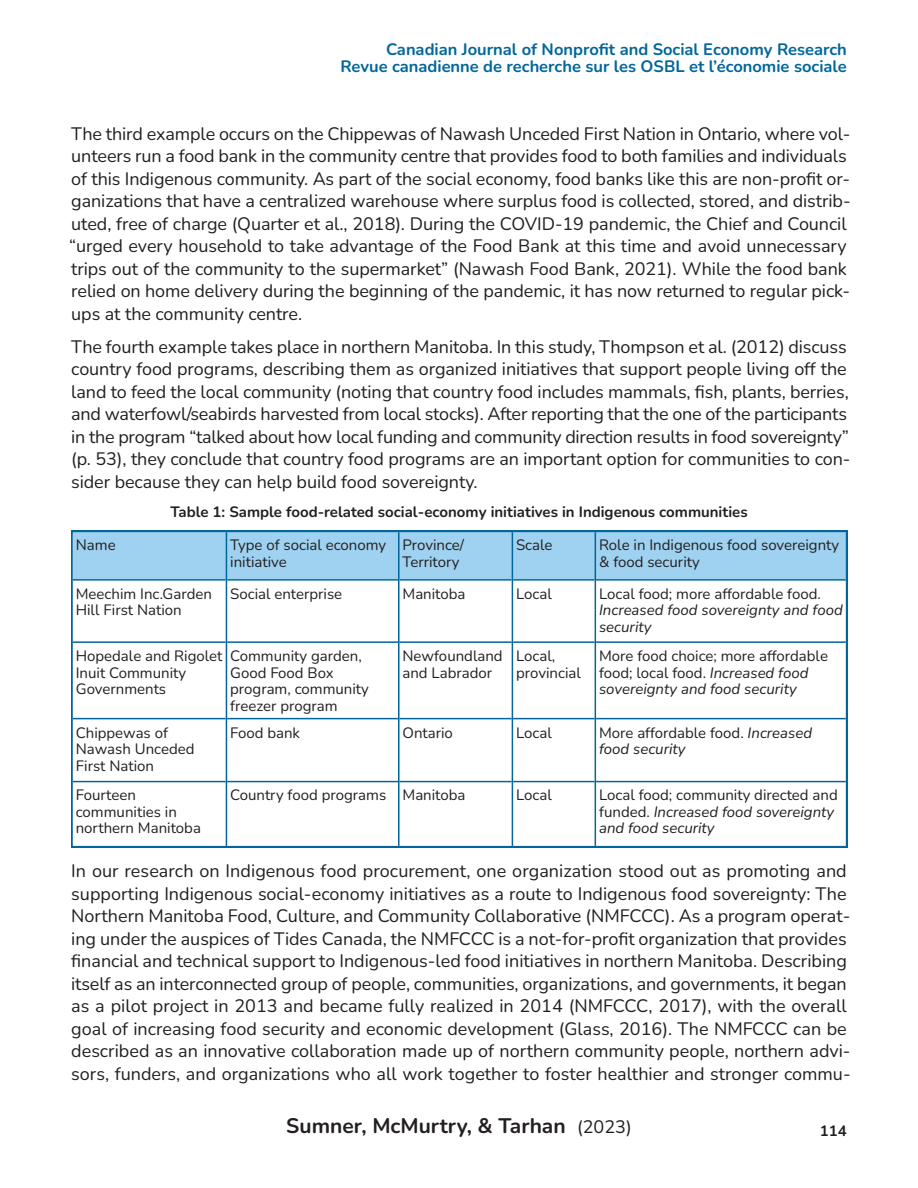
<style>
.page{position:relative;width:918px;height:1188px;background:#fff}
.page>*{position:absolute;margin:0;border:0;box-sizing:border-box;transform-origin:0 0}
.t1{font:700 21px "Nunito";color:#231f20}
.t2{font:18px/22.5px "Nunito";letter-spacing:-.005em;color:#231f20}
.t3{font:700 16.5px/17.1px "Nunito";color:#01669a;text-align:right}
.t4{font:15px/16.5px "Nunito";color:#231f20}
.t5{font:italic 15px/16.5px "Nunito";color:#231f20}
.t6{font:700 15px "Nunito";color:#231f20}
.s1{font-style:italic}
.s2{font-style:normal}
.s3{font-weight:400;font-size:18px}
</style>
<div class="page">
<svg style="left:71px;top:531px;width:776px;height:316px"></svg>
<hr style="left:226px;top:532px;width:1px;height:314px;background:#01669a">
<hr style="left:398px;top:532px;width:2px;height:314px;background:#01669a">
<hr style="left:512px;top:532px;width:1px;height:314px;background:#01669a">
<hr style="left:595px;top:532px;width:1px;height:314px;background:#01669a">
<hr style="left:73px;top:579px;width:153px;height:2px;background:#01669a">
<hr style="left:227px;top:579px;width:171px;height:2px;background:#01669a">
<hr style="left:400px;top:579px;width:112px;height:2px;background:#01669a">
<hr style="left:513px;top:579px;width:82px;height:2px;background:#01669a">
<hr style="left:596px;top:579px;width:250px;height:2px;background:#01669a">
<hr style="left:73px;top:641px;width:153px;height:2px;background:#01669a">
<hr style="left:227px;top:641px;width:171px;height:2px;background:#01669a">
<hr style="left:400px;top:641px;width:112px;height:2px;background:#01669a">
<hr style="left:513px;top:641px;width:82px;height:2px;background:#01669a">
<hr style="left:596px;top:641px;width:250px;height:2px;background:#01669a">
<hr style="left:73px;top:718px;width:153px;height:1px;background:#01669a">
<hr style="left:227px;top:718px;width:171px;height:1px;background:#01669a">
<hr style="left:400px;top:718px;width:112px;height:1px;background:#01669a">
<hr style="left:513px;top:718px;width:82px;height:1px;background:#01669a">
<hr style="left:596px;top:718px;width:250px;height:1px;background:#01669a">
<hr style="left:73px;top:781px;width:153px;height:1px;background:#01669a">
<hr style="left:227px;top:781px;width:171px;height:1px;background:#01669a">
<hr style="left:400px;top:781px;width:112px;height:1px;background:#01669a">
<hr style="left:513px;top:781px;width:82px;height:1px;background:#01669a">
<hr style="left:596px;top:781px;width:250px;height:1px;background:#01669a">
<p class="t3" style="left:341px;top:41px;width:508px">Canadian Journal of Nonprofit and Social Economy Research<br>Revue canadienne de recherche sur les OSBL et l’économie sociale</p>
<p class="t2" style="left:69px;top:123px;width:783px">The third example occurs on the Chippewas of Nawash Unceded First Nation in Ontario, where vol&shy;unteers run a food bank in the community centre that provides food to both families and individuals of this Indigenous community. As part of the social economy, food banks like this are non-profit or&shy;ganizations that have a centralized warehouse where surplus food is collected, stored, and distrib&shy;uted, free of charge (Quarter et al., 2018). During the COVID-19 pandemic, the Chief and Council “urged every household to take advantage of the Food Bank at this time and avoid unnecessary trips out of the community to the supermarket” (Nawash Food Bank, 2021). While the food bank relied on home delivery during the beginning of the pandemic, it has now returned to regular pick&shy;ups at the community centre.</p>
<p class="t2" style="left:71px;top:336px;width:781px">The fourth example takes place in northern Manitoba. In this study, Thompson et al. (2012) discuss country food programs, describing them as organized initiatives that support people living off the land to feed the local community (noting that country food includes mammals, fish, plants, berries, and waterfowl/seabirds harvested from local stocks). After reporting that the one of the participants in the program “talked about how local funding and community direction results in food sovereignty” (p. 53), they conclude that country food programs are an important option for communities to con&shy;sider because they can help build food sovereignty.</p>
<p class="t6" style="left:170px;top:502px;width:579px">Table 1: Sample food-related social-economy initiatives in Indigenous communities</p>
<p class="t4" style="left:76px;top:537px;width:41px">Name</p>
<p class="t4" style="left:230px;top:537px;width:158px">Type of social economy initiative</p>
<p class="t4" style="left:403px;top:537px;width:63px">Province/<br>Territory</p>
<p class="t4" style="left:516px;top:537px;width:38px">Scale</p>
<p class="t4" style="left:599px;top:537px;width:242px">Role in Indigenous food sovereignty &amp; food security</p>
<p class="t4" style="left:76px;top:586px;width:138px">Meechim Inc.Garden<br>Hill First Nation</p>
<p class="t4" style="left:230px;top:586px;width:114px">Social enterprise</p>
<p class="t4" style="left:403px;top:586px;width:64px">Manitoba</p>
<p class="t4" style="left:516px;top:586px;width:37px">Local</p>
<p class="t4" style="left:599px;top:586px;width:223px">Local food; more affordable food.</p>
<p class="t5" style="left:599px;top:602px;width:245px">Increased food sovereignty and food security</p>
<p class="t4" style="left:76px;top:648px;width:148px">Hopedale and Rigolet<br>Inuit Community<br>Governments</p>
<p class="t4" style="left:230px;top:648px;width:140px">Community garden,<br>Good Food Box program, community freezer program</p>
<p class="t4" style="left:403px;top:648px;width:102px">Newfoundland and Labrador</p>
<p class="t4" style="left:516px;top:648px;width:66px">Local, provincial</p>
<p class="t4" style="left:599px;top:648px;width:230px">More food choice; more affordable food; local food. <span class="s1">Increased food sovereignty and food security</span></p>
<p class="t4" style="left:76px;top:724px;width:120px">Chippewas of<br>Nawash Unceded<br>First Nation</p>
<p class="t4" style="left:230px;top:724px;width:71px">Food bank</p>
<p class="t4" style="left:403px;top:724px;width:52px">Ontario</p>
<p class="t4" style="left:516px;top:724px;width:37px">Local</p>
<p class="t5" style="left:599px;top:724px;width:215px"><span class="s2">More affordable food.</span> Increased food security</p>
<p class="t4" style="left:76px;top:787px;width:127px">Fourteen communities in northern Manitoba</p>
<p class="t4" style="left:230px;top:787px;width:237px">Country food programs Manitoba</p>
<p class="t4" style="left:516px;top:787px;width:37px">Local</p>
<p class="t5" style="left:599px;top:787px;width:240px"><span class="s2">Local food; community directed and funded.</span> Increased food sovereignty and food security</p>
<p class="t2" style="left:71px;top:860px;width:781px">In our research on Indigenous food procurement, one organization stood out as promoting and supporting Indigenous social-economy initiatives as a route to Indigenous food sovereignty: The Northern Manitoba Food, Culture, and Community Collaborative (NMFCCC). As a program operat&shy;ing under the auspices of Tides Canada, the NMFCCC is a not-for-profit organization that provides financial and technical support to Indigenous-led food initiatives in northern Manitoba. Describing itself as an interconnected group of people, communities, organizations, and governments, it began as a pilot project in 2013 and became fully realized in 2014 (NMFCCC, 2017), with the overall goal of increasing food security and economic development (Glass, 2016). The NMFCCC can be described as an innovative collaboration made up of northern community people, northern advi&shy;sors, funders, and organizations who all work together to foster healthier and stronger commu-</p>
<p class="t1" style="left:286px;top:1111px;width:347px">Sumner, McMurtry, &amp; Tarhan <span class="s3">(2023)</span></p>
<p class="t6" style="left:820px;top:1121px;width:28px">114</p>
</div>
